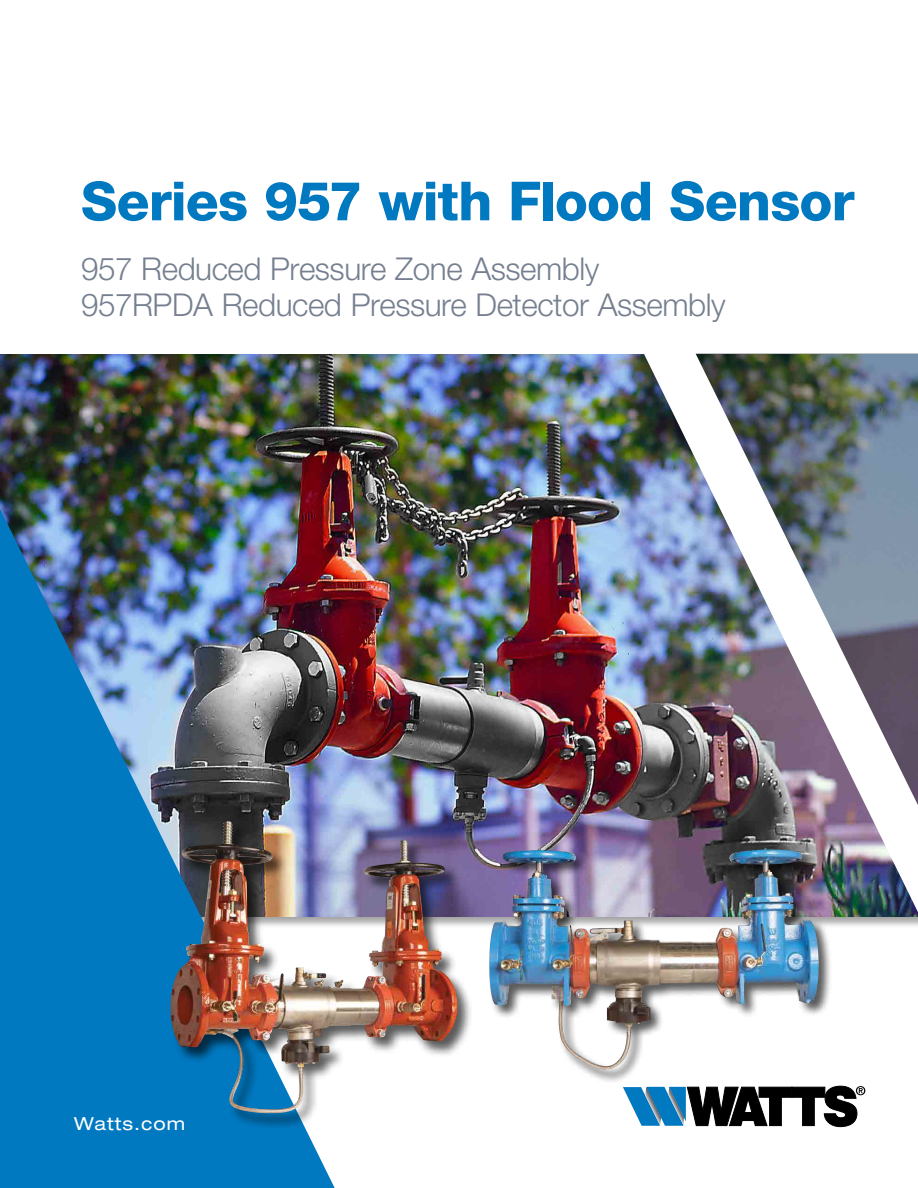
<style>
.page{position:relative;width:918px;height:1188px;background:#fff}
.page>*{position:absolute;margin:0;border:0;box-sizing:border-box;transform-origin:0 0}
.t1{font:800 54px "Helvetica Neue LT Std";letter-spacing:-.015em;color:#0079c1}
.t2{font:300 31.5px/36px "Helvetica Neue LT Std";letter-spacing:-.015em;color:#757f8f}
.t3{font:expanded 18px "Helvetica Neue LT Std";letter-spacing:.055em;color:#fff}
</style>
<div class="page">
<img style="left:0;top:354px;width:918px;height:563px">
<svg style="left:623px;top:1086px;width:242px;height:41px"></svg>
<img style="left:0;top:509px;width:335px;height:679px">
<img style="left:642px;top:353px;width:276px;height:559px">
<div style="left:170px;top:821px;width:304px;height:308px;background:#000;opacity:.65"></div>
<img style="left:170px;top:821px;width:57px;height:227px">
<div style="left:489px;top:848px;width:344px;height:235px;background:#000;opacity:.65"></div>
<img style="left:673px;top:848px;width:91px;height:94px">
<h1 class="t1" style="left:81px;top:169px;width:775px">Series 957 with Flood Sensor</h1>
<p class="t2" style="left:81px;top:250px;width:646px">957 Reduced Pressure Zone Assembly<br>957RPDA Reduced Pressure Detector Assembly</p>
<p class="t3" style="left:74px;top:1113px;width:113px">Watts.com</p>
</div>
